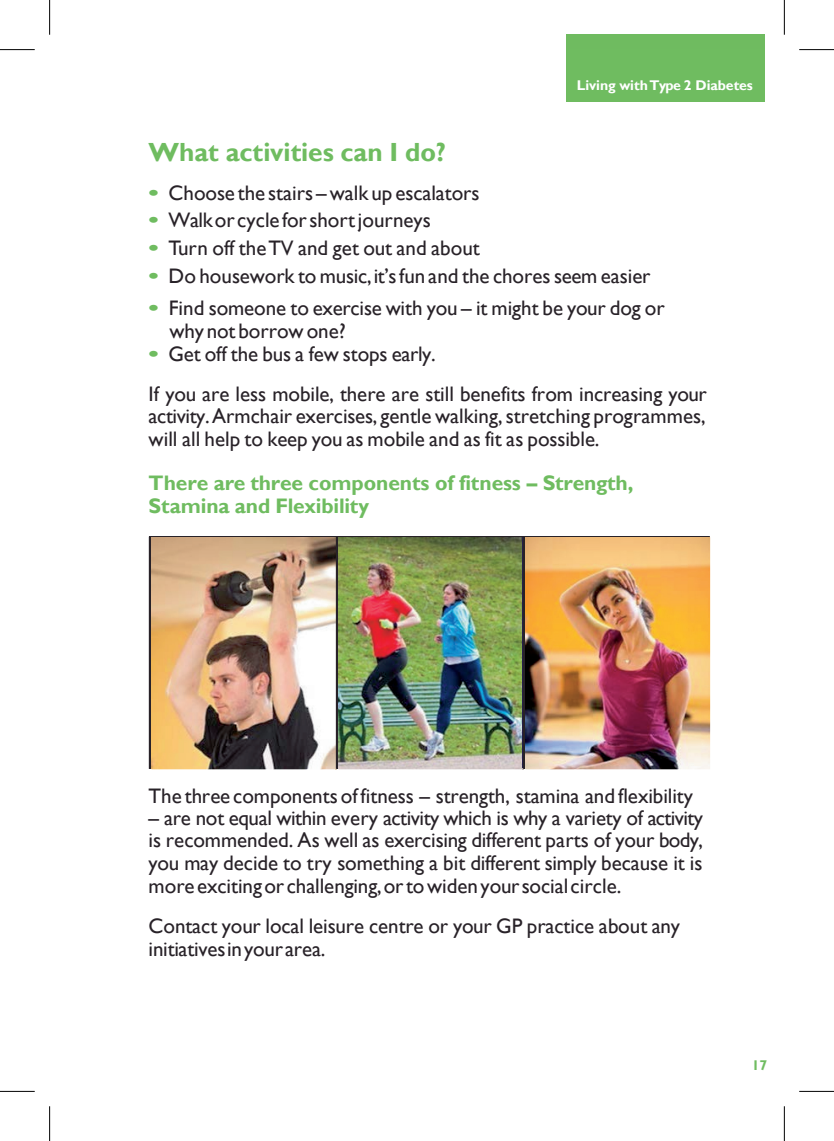
<style>
.page{position:relative;width:834px;height:1141px;background:#fff}
.page>*{position:absolute;margin:0;border:0;box-sizing:border-box;transform-origin:0 0}
.t1{font:700 26.25px "Gill Sans";letter-spacing:-.005em;color:#6fbc60}
.t2{font:21px/22.8px "Gill Sans";letter-spacing:-.005em;color:#282228}
.t3{font:700 21px/22.4px "Gill Sans";letter-spacing:-.005em;color:#6fbc60}
.t4{font:700 14px "Gill Sans";letter-spacing:-.005em;color:#fff}
.t5{font:700 14px "Gill Sans";color:#6fbc60}
.s1{font-weight:700;color:#6fbc60}
</style>
<div class="page">
<div style="left:566px;top:35px;width:198px;height:66px;background:#6fbb60"></div>
<div style="left:567px;top:50px;width:197px;height:51px;background:#6fbc60"></div>
<img style="left:151px;top:537px;width:371px;height:233px">
<img style="left:338px;top:537px;width:184px;height:232px">
<hr style="left:522px;top:537px;width:1px;height:232px;background:#251f4e">
<img style="left:525px;top:537px;width:184px;height:232px">
<hr style="left:0;top:49px;width:35px;height:1px;background:#000">
<hr style="left:49px;top:0;width:1px;height:35px;background:#000">
<hr style="left:799px;top:49px;width:34px;height:1px;background:#000">
<hr style="left:783px;top:0;width:1px;height:35px;background:#000">
<hr style="left:0;top:1091px;width:35px;height:1px;background:#000">
<hr style="left:49px;top:1106px;width:1px;height:35px;background:#000">
<hr style="left:799px;top:1091px;width:34px;height:1px;background:#000">
<hr style="left:783px;top:1106px;width:1px;height:35px;background:#000">
<p class="t4" style="left:576px;top:77px;width:177px">Living withType 2 Diabetes</p>
<p class="t1" style="left:149px;top:136px;width:299px">What activities can I do?</p>
<p class="t2" style="left:149px;top:181px;width:332px"><span class="s1">•</span> Choose the stairs – walk up escalators</p>
<p class="t2" style="left:149px;top:209px;width:284px"><span class="s1">•</span> Walkor cycle forshortjourneys</p>
<p class="t2" style="left:149px;top:237px;width:333px"><span class="s1">•</span> Turn off theTV and get out and about</p>
<p class="t2" style="left:149px;top:264px;width:503px"><span class="s1">•</span> Do housework to music,it’sfun and the chores seem easier</p>
<p class="t2" style="left:170px;top:297px;width:496px;text-indent:-21px"><span class="s1">•</span> Find someone to exercise with you – it might be your dog or why not borrow one?</p>
<p class="t2" style="left:149px;top:334px;width:559px;line-height:40.1px"><span class="s1">•</span> Get off the bus a few stops early.<br>If you are less mobile, there are still benefits from increasing your</p>
<p class="t2" style="left:149px;top:405px;width:558px">activity.Armchair exercises, gentle walking,stretching programmes, will all help to keep you as mobile and as fit as possible.</p>
<p class="t3" style="left:149px;top:473px;width:486px">There are three components of fitness – Strength,<br>Stamina and Flexibility</p>
<p class="t2" style="left:149px;top:785px;width:546px">The three components of fitness – strength, stamina and flexibility</p>
<p class="t2" style="left:149px;top:806px;width:556px;text-align:justify">– are not equal within every activity which is why a variety of activity is recommended. As well as exercising different parts of your body, you may decide to try something a bit different simply because it is more excitingor challenging,ortowidenyoursocial circle.</p>
<p class="t2" style="left:149px;top:915px;width:533px">Contact your local leisure centre or your GP practice about any initiativesinyourarea.</p>
<p class="t5" style="left:751px;top:1057px;width:17px">17</p>
</div>
